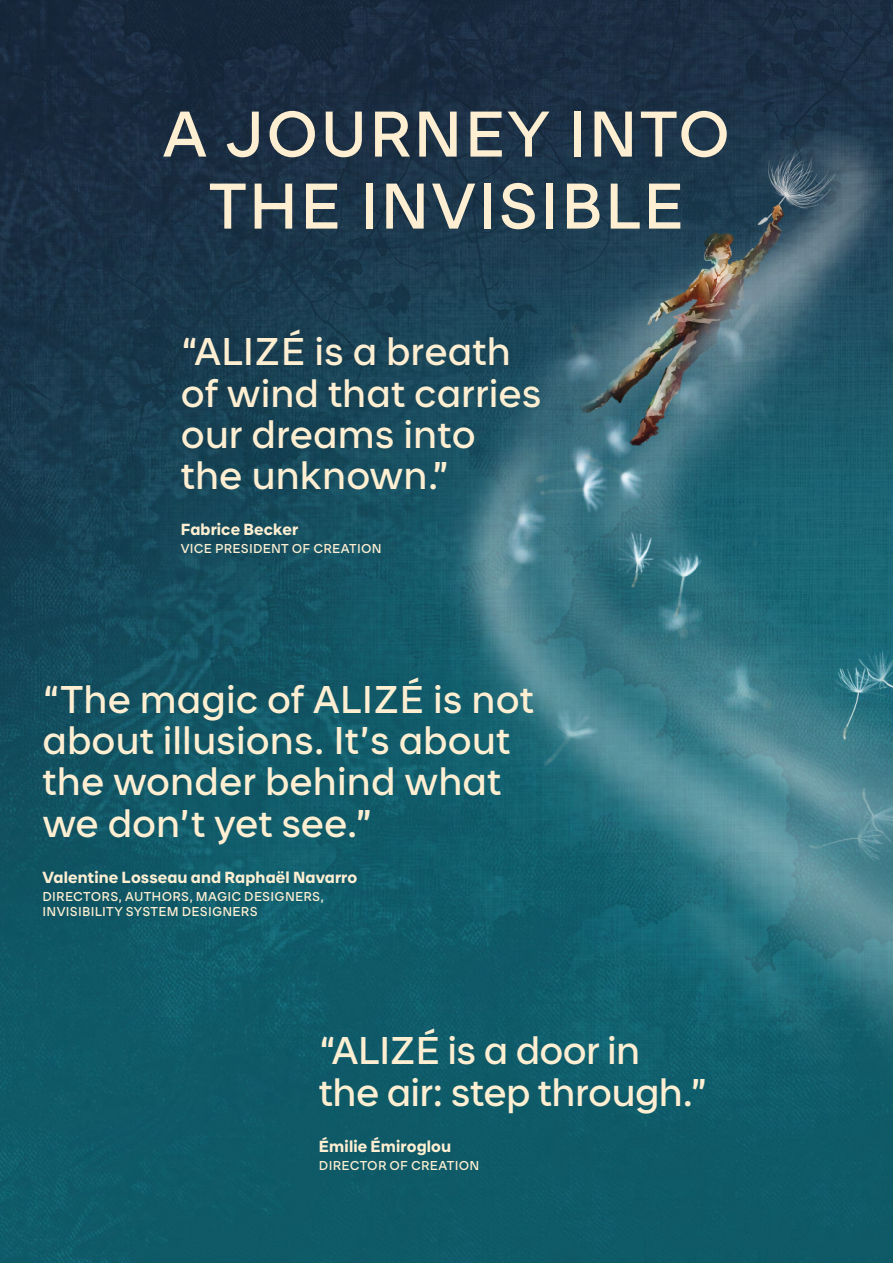
<style>
.page{position:relative;width:893px;height:1263px;background:#fff}
.page>*{position:absolute;margin:0;border:0;box-sizing:border-box;transform-origin:0 0}
.t1{font:60px/72px "Cd S Sans";letter-spacing:.03em;color:#ffefd2;text-align:center}
.t2{font:36px/41.4px "Cd S Sans";color:#ffefd2}
.t3{font:36px/41.4px "Cd S Sans";letter-spacing:-.02em;color:#ffefd2}
.t4{font:700 15px "Cd S Sans";letter-spacing:.01em;color:#ffefd2}
.t5{font:12px/14.4px "Cd S Sans";letter-spacing:.02em;color:#ffefd2}
</style>
<div class="page">
<img style="left:0;top:0;width:893px;height:1263px">
<h1 class="t1" style="left:163px;top:97px;width:569px">A JOURNEY INTO<br>THE INVISIBLE</h1>
<p class="t2" style="left:181px;top:331px;width:363px">“ALIZÉ is a breath of wind that carries our dreams into the unknown.”</p>
<p class="t4" style="left:181px;top:519px;width:119px">Fabrice Becker</p>
<p class="t5" style="left:181px;top:541px;width:202px">VICE PRESIDENT OF CREATION</p>
<p class="t2" style="left:42px;top:678px;width:493px">“The magic of ALIZÉ is not about illusions. It’s about the wonder behind what we don’t yet see.”</p>
<p class="t4" style="left:43px;top:867px;width:316px">Valentine Losseau and Raphaël Navarro</p>
<p class="t5" style="left:43px;top:889px;width:283px">DIRECTORS, AUTHORS, MAGIC DESIGNERS,<br>INVISIBILITY SYSTEM DESIGNERS</p>
<p class="t3" style="left:319px;top:1029px;width:390px">“ALIZÉ is a door in the air: step through.”</p>
<p class="t4" style="left:319px;top:1136px;width:134px">Émilie Émiroglou</p>
<p class="t5" style="left:319px;top:1158px;width:162px">DIRECTOR OF CREATION</p>
</div>
